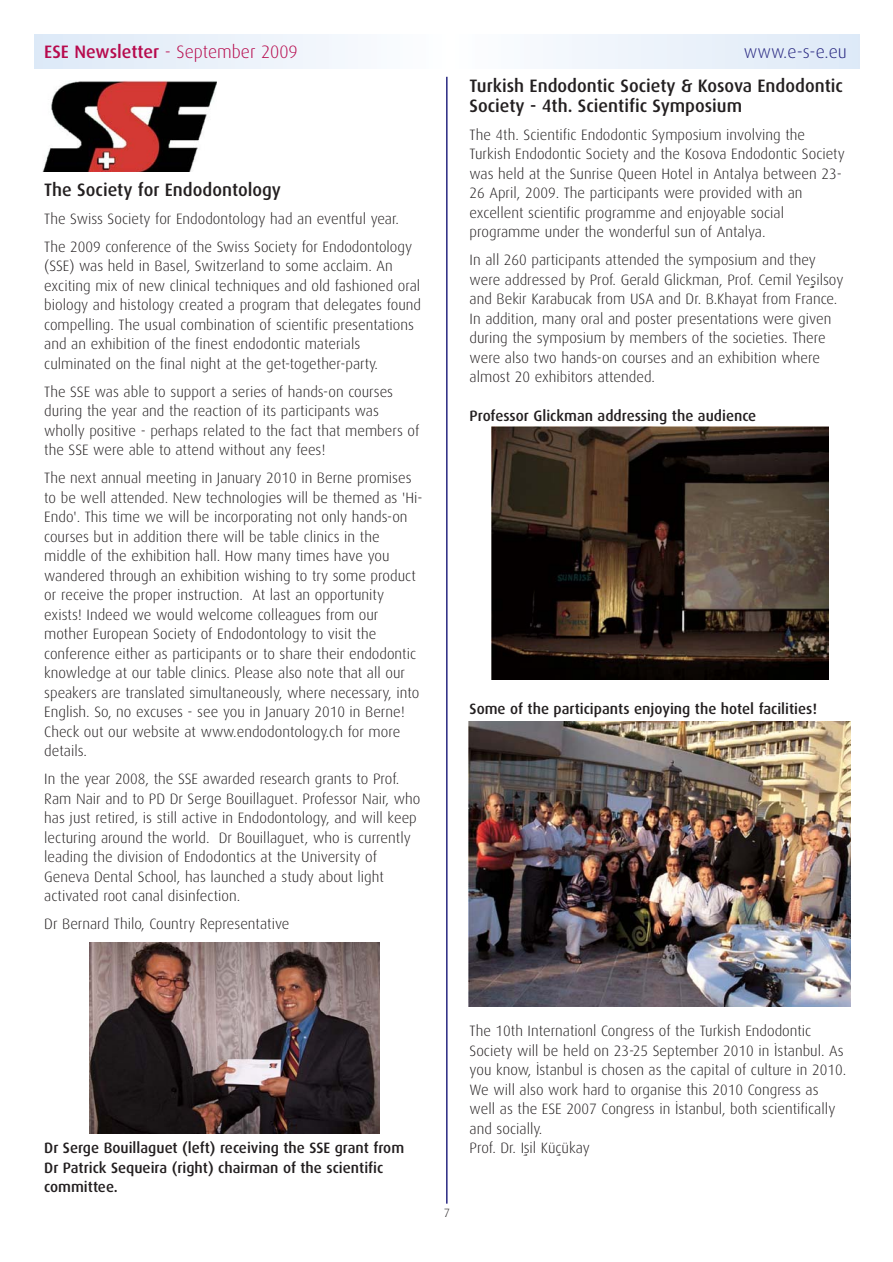
<style>
.page{position:relative;width:893px;height:1262px;background:#fff}
.page>*{position:absolute;margin:0;border:0;box-sizing:border-box;transform-origin:0 0}
.t1{font:500 18px/19.5px "Dax";color:#231f20}
.t2{font:300 18px "Dax";color:#b70a4d}
.t3{font:300 18px "Dax";color:#282781}
.t4{font:300 15px/19.5px "Dax";color:#231f20}
.t5{font:500 15px/19.5px "Dax";color:#231f20}
.t6{font:300 12px "Dax";color:#231f20}
.s1{font-weight:500}
</style>
<div class="page">
<hr style="left:446px;top:77px;width:1px;height:1127px;background:#282781">
<svg style="left:34px;top:34px;width:825px;height:34px"></svg>
<img style="left:43px;top:81px;width:173px;height:91px">
<img style="left:89px;top:943px;width:290px;height:190px">
<img style="left:491px;top:427px;width:337px;height:252px">
<img style="left:468px;top:721px;width:383px;height:286px">
<p class="t2" style="left:44px;top:44px;width:255px"><span class="s1">ESE Newsletter</span> - September 2009</p>
<p class="t3" style="left:744px;top:44px;width:104px">www.e-s-e.eu</p>
<p class="t1" style="left:44px;top:181px;width:238px">The Society for Endodontology</p>
<p class="t4" style="left:44px;top:205px;width:369px;line-height:28px">The Swiss Society for Endodontology had an eventful year.<br>The 2009 conference of the Swiss Society for Endodontology</p>
<p class="t4" style="left:44px;top:257px;width:378px">(SSE) was held in Basel, Switzerland to some acclaim. An exciting mix of new clinical techniques and old fashioned oral biology and histology created a program that delegates found compelling. The usual combination of scientific presentations and an exhibition of the finest endodontic materials culminated on the final night at the get-together-party.</p>
<p class="t4" style="left:44px;top:383px;width:376px">The SSE was able to support a series of hands-on courses during the year and the reaction of its participants was wholly positive - perhaps related to the fact that members of the SSE were able to attend without any fees!</p>
<p class="t4" style="left:44px;top:469px;width:380px">The next annual meeting in January 2010 in Berne promises to be well attended. New technologies will be themed as 'Hi-Endo'. This time we will be incorporating not only hands-on courses but in addition there will be table clinics in the middle of the exhibition hall. How many times have you wandered through an exhibition wishing to try some product or receive the proper instruction. At last an opportunity exists! Indeed we would welcome colleagues from our mother European Society of Endodontology to visit the conference either as participants or to share their endodontic knowledge at our table clinics. Please also note that all our speakers are translated simultaneously, where necessary, into English. So, no excuses - see you in January 2010 in Berne!<br>Check out our website at www.endodontology.ch for more details.</p>
<p class="t4" style="left:44px;top:770px;width:377px">In the year 2008, the SSE awarded research grants to Prof.<br>Ram Nair and to PD Dr Serge Bouillaguet. Professor Nair, who has just retired, is still active in Endodontology, and will keep lecturing around the world. Dr Bouillaguet, who is currently leading the division of Endodontics at the University of Geneva Dental School, has launched a study about light activated root canal disinfection.</p>
<p class="t4" style="left:44px;top:915px;width:247px">Dr Bernard Thilo, Country Representative</p>
<p class="t1" style="left:469px;top:78px;width:375px">Turkish Endodontic Society &amp; Kosova Endodontic<br>Society - 4th. Scientific Symposium</p>
<p class="t4" style="left:469px;top:126px;width:377px">The 4th. Scientific Endodontic Symposium involving the Turkish Endodontic Society and the Kosova Endodontic Society was held at the Sunrise Queen Hotel in Antalya between 23- 26 April, 2009. The participants were provided with an excellent scientific programme and enjoyable social programme under the wonderful sun of Antalya.</p>
<p class="t4" style="left:469px;top:251px;width:375px">In all 260 participants attended the symposium and they were addressed by Prof. Gerald Glickman, Prof. Cemil Ye<span class="s1">¸</span>silsoy and Bekir Karabucak from USA and Dr. B.Khayat from France.<br>In addition, many oral and poster presentations were given during the symposium by members of the societies. There were also two hands-on courses and an exhibition where almost 20 exhibitors attended.</p>
<p class="t5" style="left:469px;top:407px;width:288px">Professor Glickman addressing the audience</p>
<p class="t5" style="left:469px;top:700px;width:349px">Some of the participants enjoying the hotel facilities!</p>
<p class="t5" style="left:44px;top:1139px;width:361px">Dr Serge Bouillaguet (left) receiving the SSE grant from<br>Dr Patrick Sequeira (right) chairman of the scientific committee.</p>
<p class="t4" style="left:469px;top:1022px;width:378px">The 10th Internationl Congress of the Turkish Endodontic Society will be held on 23-25 September 2010 in Istanbul. As you know, Istanbul is chosen as the capital of culture in 2010.<br>We will also work hard to organise this 2010 Congress as well as the ESE 2007 Congress in Istanbul, both scientifically and socially.<br>Prof. Dr. I¸sil Küçükay</p>
<p class="t4" style="left:774px;top:1040px;width:4px">˙</p>
<p class="t4" style="left:536px;top:1059px;width:4px">˙</p>
<p class="t4" style="left:675px;top:1098px;width:4px">˙</p>
<p class="t6" style="left:444px;top:1208px;width:8px">7</p>
</div>
